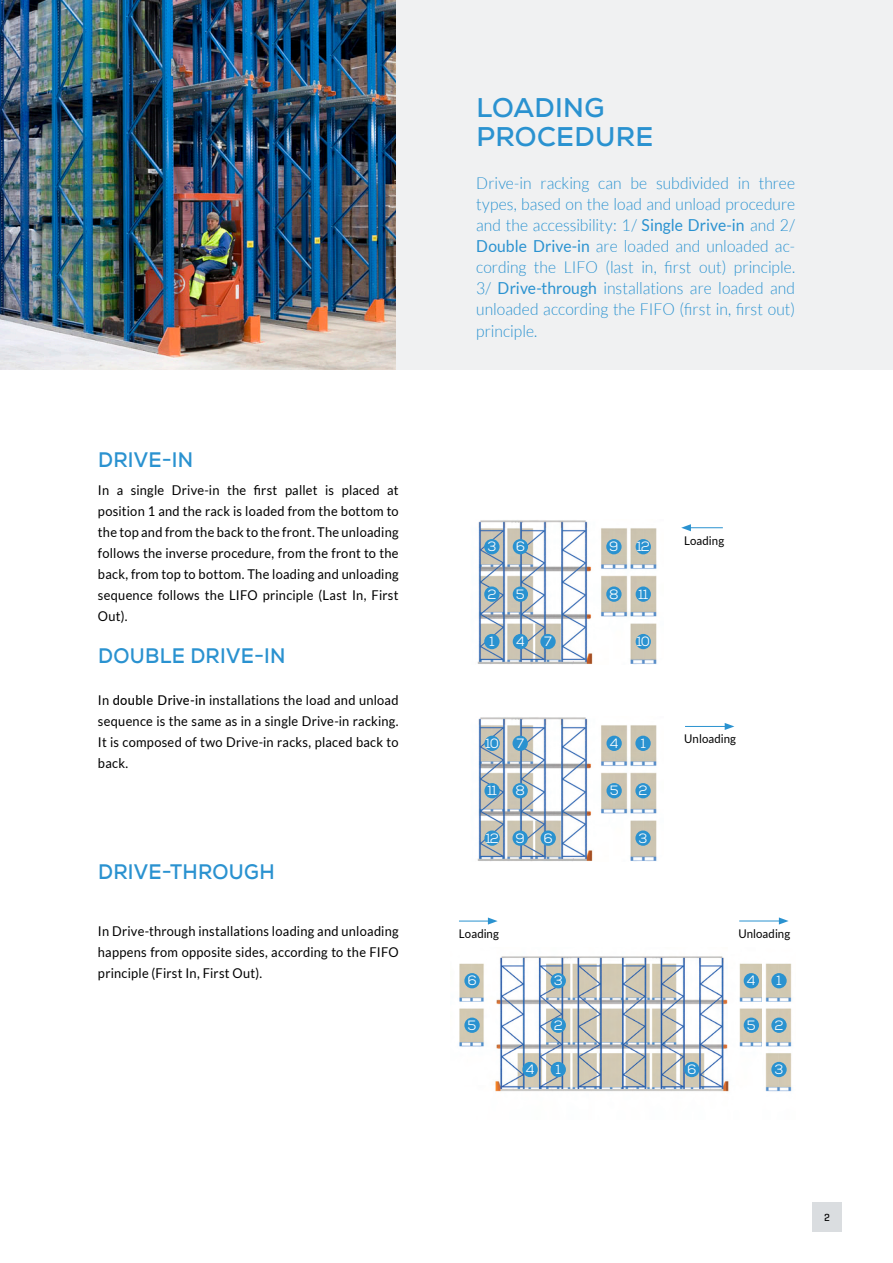
<style>
.page{position:relative;width:893px;height:1263px;background:#fff}
.page>*{position:absolute;margin:0;border:0;box-sizing:border-box;transform-origin:0 0}
.t1{font:700 27px/29.2px "Nexa";letter-spacing:.01em;color:#2a92d0}
.t2{font:700 21px "Nexa";letter-spacing:.015em;color:#2a92d0;scale:.95 1}
.t3{font:300 16.5px/21px "Lato";letter-spacing:.005em;color:#2a92d0;text-align:justify;scale:.95 1}
.t4{font:13.5px/21px "Lato";letter-spacing:.015em;color:#000;text-align:justify;scale:.95 1}
.t5{font:13.5px "Nexa";letter-spacing:-.075em;color:#fff}
.t6{font:12px "Lato";letter-spacing:.005em;color:#000;scale:.95 1}
.t7{font:500 10.5px "Geogrotesque";color:#000}
.s1{font-weight:500}
.s2{font-weight:400}
</style>
<div class="page">
<hr style="left:0;top:0;width:1px;height:370px;background:#2a92d0">
<div style="left:1px;top:0;width:892px;height:370px;background:#f0f1f2"></div>
<img style="left:0;top:0;width:396px;height:369px">
<img style="left:459px;top:956px;width:303px;height:136px">
<img style="left:765px;top:963px;width:27px;height:129px">
<div style="left:464px;top:973px;width:16px;height:15px;background:#2a92d0;border-radius:50%"></div>
<div style="left:551px;top:973px;width:15px;height:15px;background:#2a92d0;border-radius:50%"></div>
<div style="left:771px;top:973px;width:16px;height:15px;background:#2a92d0;border-radius:50%"></div>
<div style="left:744px;top:973px;width:15px;height:15px;background:#2a92d0;border-radius:50%"></div>
<div style="left:464px;top:1017px;width:16px;height:16px;background:#2a92d0;border-radius:50%"></div>
<div style="left:551px;top:1017px;width:15px;height:16px;background:#2a92d0;border-radius:50%"></div>
<div style="left:771px;top:1017px;width:16px;height:16px;background:#2a92d0;border-radius:50%"></div>
<div style="left:744px;top:1017px;width:15px;height:16px;background:#2a92d0;border-radius:50%"></div>
<div style="left:551px;top:1062px;width:15px;height:15px;background:#2a92d0;border-radius:50%"></div>
<div style="left:771px;top:1062px;width:16px;height:15px;background:#2a92d0;border-radius:50%"></div>
<div style="left:684px;top:1062px;width:15px;height:15px;background:#2a92d0;border-radius:50%"></div>
<div style="left:522px;top:1062px;width:16px;height:15px;background:#2a92d0;border-radius:50%"></div>
<img style="left:477px;top:520px;width:180px;height:145px">
<div style="left:484px;top:539px;width:16px;height:15px;background:#2a92d0;border-radius:50%"></div>
<div style="left:636px;top:539px;width:15px;height:15px;background:#2a92d0;border-radius:50%"></div>
<div style="left:513px;top:539px;width:15px;height:15px;background:#2a92d0;border-radius:50%"></div>
<div style="left:606px;top:539px;width:16px;height:15px;background:#2a92d0;border-radius:50%"></div>
<div style="left:484px;top:586px;width:16px;height:16px;background:#2a92d0;border-radius:50%"></div>
<div style="left:636px;top:586px;width:15px;height:16px;background:#2a92d0;border-radius:50%"></div>
<div style="left:513px;top:586px;width:15px;height:16px;background:#2a92d0;border-radius:50%"></div>
<div style="left:606px;top:586px;width:16px;height:16px;background:#2a92d0;border-radius:50%"></div>
<div style="left:484px;top:634px;width:16px;height:15px;background:#2a92d0;border-radius:50%"></div>
<div style="left:636px;top:634px;width:15px;height:15px;background:#2a92d0;border-radius:50%"></div>
<div style="left:513px;top:634px;width:15px;height:15px;background:#2a92d0;border-radius:50%"></div>
<div style="left:540px;top:634px;width:16px;height:15px;background:#2a92d0;border-radius:50%"></div>
<img style="left:477px;top:717px;width:180px;height:144px">
<div style="left:635px;top:736px;width:16px;height:15px;background:#2a92d0;border-radius:50%"></div>
<div style="left:606px;top:736px;width:16px;height:15px;background:#2a92d0;border-radius:50%"></div>
<div style="left:512px;top:736px;width:16px;height:15px;background:#2a92d0;border-radius:50%"></div>
<div style="left:484px;top:736px;width:16px;height:15px;background:#2a92d0;border-radius:50%"></div>
<div style="left:635px;top:783px;width:16px;height:15px;background:#2a92d0;border-radius:50%"></div>
<div style="left:606px;top:783px;width:16px;height:15px;background:#2a92d0;border-radius:50%"></div>
<div style="left:512px;top:783px;width:16px;height:15px;background:#2a92d0;border-radius:50%"></div>
<div style="left:484px;top:783px;width:16px;height:15px;background:#2a92d0;border-radius:50%"></div>
<div style="left:635px;top:830px;width:16px;height:16px;background:#2a92d0;border-radius:50%"></div>
<div style="left:512px;top:830px;width:16px;height:16px;background:#2a92d0;border-radius:50%"></div>
<div style="left:541px;top:830px;width:15px;height:16px;background:#2a92d0;border-radius:50%"></div>
<div style="left:484px;top:830px;width:16px;height:16px;background:#2a92d0;border-radius:50%"></div>
<div style="left:812px;top:1202px;width:30px;height:30px;background:#dadde0"></div>
<hr style="left:685px;top:726px;width:42px;height:1px;background:#2a92d0">
<svg style="left:725px;top:723px;width:9px;height:7px"></svg>
<hr style="left:689px;top:527px;width:34px;height:1px;background:#2a92d0">
<svg style="left:681px;top:524px;width:10px;height:7px"></svg>
<hr style="left:739px;top:920px;width:42px;height:1px;background:#2a92d0">
<svg style="left:779px;top:917px;width:10px;height:7px"></svg>
<hr style="left:459px;top:920px;width:31px;height:1px;background:#2a92d0">
<svg style="left:488px;top:917px;width:10px;height:7px"></svg>
<h2 class="t2" style="left:98px;top:447px;width:102px">DRIVE-IN</h2>
<p class="t4" style="left:98px;top:480px;width:318px">In a single Drive-in the first pallet is placed at position 1 and the rack is loaded from the bottom to the top and from the back to the front. The unloading follows the inverse procedure, from the front to the back, from top to bottom. The loading and unloading sequence follows the LIFO principle (Last In, First Out).</p>
<h2 class="t2" style="left:98px;top:642px;width:199px">DOUBLE DRIVE-IN</h2>
<p class="t4" style="left:98px;top:690px;width:318px">In <span class="s1">double Drive-in</span> installations the load and unload sequence is the same as in a single Drive-in racking.<br>It is composed of two Drive-in racks, placed back to back.</p>
<h2 class="t2" style="left:98px;top:858px;width:188px">DRIVE-THROUGH</h2>
<p class="t4" style="left:98px;top:921px;width:318px">In Drive-through installations loading and unloading happens from opposite sides, according to the FIFO principle (First In, First Out).</p>
<h1 class="t1" style="left:476px;top:93px;width:178px">LOADING<br>PROCEDURE</h1>
<p class="t3" style="left:476px;top:173px;width:337px">Drive-in racking can be subdivided in three types, based on the load and unload procedure and the accessibility: 1/ <span class="s2">Single Drive-in</span> and 2/ <span class="s2">Double Drive-in</span> are loaded and unloaded ac&shy;cording the LIFO (last in, first out) principle.<br>3/ <span class="s2">Drive-through</span> installations are loaded and unloaded according the FIFO (first in, first out) principle.</p>
<p class="t5" style="left:487px;top:538px;width:10px">3</p>
<p class="t5" style="left:516px;top:538px;width:11px">6</p>
<p class="t5" style="left:609px;top:538px;width:11px">9</p>
<p class="t5" style="left:636px;top:538px;width:15px">12</p>
<p class="t5" style="left:487px;top:585px;width:11px">2</p>
<p class="t5" style="left:516px;top:585px;width:10px">5</p>
<p class="t5" style="left:609px;top:585px;width:11px">8</p>
<p class="t5" style="left:638px;top:585px;width:11px">11</p>
<p class="t5" style="left:489px;top:633px;width:7px">1</p>
<p class="t5" style="left:516px;top:633px;width:10px">4</p>
<p class="t5" style="left:544px;top:633px;width:9px">7</p>
<p class="t5" style="left:636px;top:633px;width:15px">10</p>
<p class="t5" style="left:485px;top:735px;width:15px">10</p>
<p class="t5" style="left:516px;top:735px;width:9px">7</p>
<p class="t5" style="left:610px;top:735px;width:10px">4</p>
<p class="t5" style="left:640px;top:735px;width:7px">1</p>
<p class="t5" style="left:487px;top:782px;width:11px">11</p>
<p class="t5" style="left:515px;top:782px;width:11px">8</p>
<p class="t5" style="left:610px;top:782px;width:10px">5</p>
<p class="t5" style="left:638px;top:782px;width:11px">2</p>
<p class="t5" style="left:485px;top:829px;width:41px">12 9</p>
<p class="t5" style="left:544px;top:829px;width:11px">6</p>
<p class="t5" style="left:639px;top:829px;width:10px">3</p>
<p class="t6" style="left:684px;top:533px;width:44px">Loading</p>
<p class="t6" style="left:684px;top:732px;width:56px">Unloading</p>
<p class="t6" style="left:459px;top:927px;width:44px">Loading</p>
<p class="t6" style="left:738px;top:927px;width:56px">Unloading</p>
<p class="t5" style="left:467px;top:972px;width:11px">6</p>
<p class="t5" style="left:554px;top:972px;width:10px">3</p>
<p class="t5" style="left:747px;top:972px;width:10px">4</p>
<p class="t5" style="left:776px;top:972px;width:7px">1</p>
<p class="t5" style="left:468px;top:1016px;width:10px">5</p>
<p class="t5" style="left:554px;top:1016px;width:11px">2</p>
<p class="t5" style="left:747px;top:1016px;width:10px">5</p>
<p class="t5" style="left:774px;top:1016px;width:11px">2</p>
<p class="t5" style="left:526px;top:1061px;width:10px">4</p>
<p class="t5" style="left:555px;top:1061px;width:7px">1</p>
<p class="t5" style="left:687px;top:1061px;width:11px">6</p>
<p class="t5" style="left:774px;top:1061px;width:10px">3</p>
<p class="t7" style="left:824px;top:1211px;width:7px">2</p>
</div>
